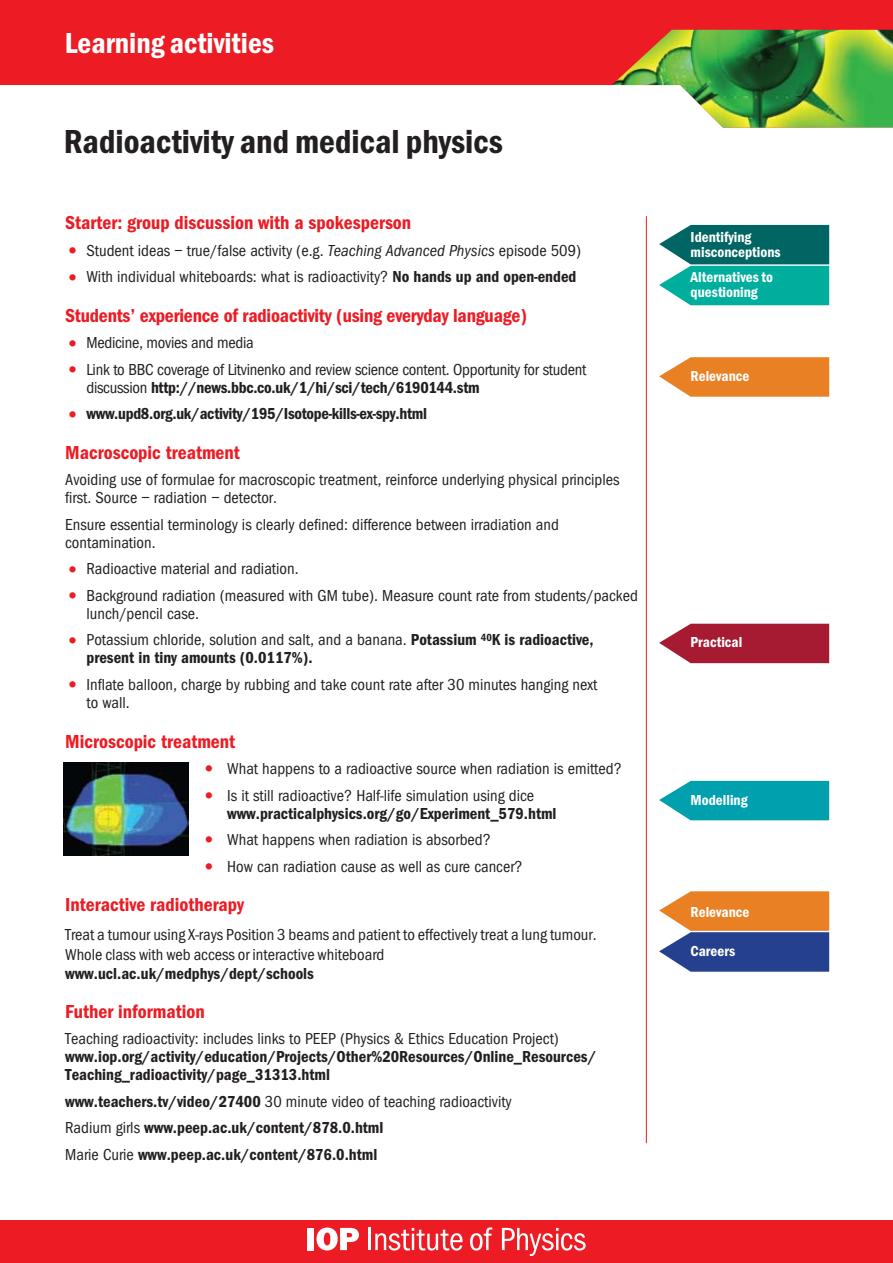
<style>
.page{position:relative;width:893px;height:1263px;background:#fff}
.page>*{position:absolute;margin:0;border:0;box-sizing:border-box;transform-origin:0 0}
.t1{font:600 34.5px "Franklin Got Cd Io P";color:#231f20}
.t2{font:600 30px "Franklin Got Cd Io P";color:#fff}
.t3{font:600 19.5px "Franklin Got Cd Io P";color:#ed1c24}
.t4{font:16.5px/18px "Franklin Got Cd Io P";color:#231f20}
.t5{font:600 16.5px/18px "Franklin Got Cd Io P";color:#231f20}
.t6{font:600 15px/15px "Franklin Got Cd Io P";color:#fff}
.s1{font-weight:600;font-size:22.5px;color:#ed1c24}
.s2{font-style:italic}
.s3{font-weight:600}
.s4{font-size:22.5px;color:#ed1c24}
.s5{font-weight:400;font-size:22.5px;color:#ed1c24}
.s6{font-weight:400}
</style>
<div class="page">
<div style="left:0;top:1220px;width:893px;height:43px;background:#ed1c24"></div>
<div style="left:307px;top:1228px;width:7px;height:22px;background:#fff"></div>
<svg style="left:317px;top:1227px;width:42px;height:23px"></svg>
<hr style="left:369px;top:1228px;width:2px;height:22px;background:#fff">
<svg style="left:375px;top:1228px;width:88px;height:22px"></svg>
<svg style="left:470px;top:1227px;width:22px;height:23px"></svg>
<svg style="left:502px;top:1228px;width:84px;height:28px"></svg>
<img style="left:611px;top:85px;width:282px;height:43px">
<svg style="left:0;top:0;width:893px;height:85px;background:#d13328"></svg>
<svg style="left:659px;top:624px;width:170px;height:39px;background:#ae2f44"></svg>
<svg style="left:659px;top:781px;width:170px;height:39px;background:#17a8b6"></svg>
<svg style="left:659px;top:225px;width:170px;height:80px;background:#1b968d"></svg>
<svg style="left:659px;top:891px;width:170px;height:81px;background:#94726c"></svg>
<svg style="left:659px;top:357px;width:170px;height:40px;background:#eb8d3b"></svg>
<img style="left:64px;top:763px;width:125px;height:92px">
<hr style="left:646px;top:216px;width:1px;height:927px;background:#ed1c24">
<h2 class="t2" style="left:65px;top:26px;width:211px">Learning activities</h2>
<h1 class="t1" style="left:64px;top:122px;width:441px">Radioactivity and medical physics</h1>
<p class="t3" style="left:65px;top:212px;width:348px">Starter: group discussion with a spokesperson</p>
<p class="t4" style="left:65px;top:242px;width:517px"><span class="s1">•</span> Student ideas – true/false activity (e.g. <span class="s2">Teaching Advanced Physics</span> episode 509)</p>
<p class="t4" style="left:65px;top:268px;width:513px"><span class="s1">•</span> With individual whiteboards: what is radioactivity? <span class="s3">No hands up and open-ended</span></p>
<p class="t3" style="left:65px;top:304px;width:463px">Students’ experience of radioactivity (using everyday language)</p>
<p class="t4" style="left:65px;top:334px;width:190px"><span class="s1">•</span> Medicine, movies and media</p>
<p class="t4" style="left:86px;top:361px;width:501px;text-indent:-21px"><span class="s4">•</span> Link to BBC coverage of Litvinenko and review science content. Opportunity for student discussion <span class="s3">http://news.bbc.co.uk/1/hi/sci/tech/6190144.stm</span></p>
<p class="t5" style="left:65px;top:405px;width:363px"><span class="s5">•</span> www.upd8.org.uk/activity/195/Isotope-kills-ex-spy.html</p>
<p class="t3" style="left:65px;top:441px;width:176px">Macroscopic treatment</p>
<p class="t4" style="left:65px;top:471px;width:556px">Avoiding use of formulae for macroscopic treatment, reinforce underlying physical principles first. Source – radiation – detector.</p>
<p class="t4" style="left:65px;top:516px;width:495px">Ensure essential terminology is clearly defined: difference between irradiation and contamination.</p>
<p class="t4" style="left:65px;top:560px;width:235px"><span class="s4">•</span> Radioactive material and radiation.</p>
<p class="t4" style="left:86px;top:587px;width:553px;text-indent:-21px"><span class="s4">•</span> Background radiation (measured with GM tube). Measure count rate from students/packed lunch/pencil case.</p>
<p class="t5" style="left:86px;top:631px;width:509px;text-indent:-21px"><span class="s5">•</span> <span class="s6">Potassium chloride, solution and salt, and a banana.</span> Potassium <sup>40</sup>K is radioactive, present in tiny amounts (0.0117%).</p>
<p class="t4" style="left:86px;top:676px;width:512px;text-indent:-21px"><span class="s4">•</span> Inflate balloon, charge by rubbing and take count rate after 30 minutes hanging next to wall.</p>
<p class="t3" style="left:65px;top:730px;width:172px">Microscopic treatment</p>
<p class="t4" style="left:201px;top:760px;width:422px"><span class="s1">•</span> What happens to a radioactive source when radiation is emitted?</p>
<p class="t4" style="left:227px;top:786px;width:331px;text-indent:-26px"><span class="s4">•</span> Is it still radioactive? Half-life simulation using dice <span class="s3">www.practicalphysics.org/go/Experiment_579.html</span></p>
<p class="t4" style="left:201px;top:831px;width:291px"><span class="s4">•</span> What happens when radiation is absorbed?</p>
<p class="t4" style="left:201px;top:857px;width:323px"><span class="s4">•</span> How can radiation cause as well as cure cancer?</p>
<p class="t3" style="left:65px;top:893px;width:181px">Interactive radiotherapy</p>
<p class="t4" style="left:65px;top:925px;width:533px;line-height:19.5px">Treat a tumour using X-rays Position 3 beams and patient to effectively treat a lung tumour.<br>Whole class with web access or interactive whiteboard</p>
<p class="t5" style="left:65px;top:965px;width:250px">www.ucl.ac.uk/medphys/dept/schools</p>
<p class="t3" style="left:65px;top:1000px;width:141px">Futher information</p>
<p class="t4" style="left:65px;top:1030px;width:495px">Teaching radioactivity: includes links to PEEP (Physics &amp; Ethics Education Project)</p>
<p class="t5" style="left:65px;top:1048px;width:533px">www.iop.org/activity/education/Projects/Other%20Resources/Online_Resources/<br>Teaching_radioactivity/page_31313.html</p>
<p class="t5" style="left:65px;top:1088px;width:448px;line-height:26.5px">www.teachers.tv/video/27400 <span class="s6">30 minute video of teaching radioactivity<br>Radium girls</span> www.peep.ac.uk/content/878.0.html<br><span class="s6">Marie Curie</span> www.peep.ac.uk/content/876.0.html</p>
<p class="t6" style="left:691px;top:230px;width:91px">Identifying misconceptions</p>
<p class="t6" style="left:691px;top:269px;width:84px">Alternatives to questioning</p>
<p class="t6" style="left:691px;top:369px;width:60px">Relevance</p>
<p class="t6" style="left:691px;top:635px;width:53px">Practical</p>
<p class="t6" style="left:691px;top:793px;width:59px">Modelling</p>
<p class="t6" style="left:691px;top:905px;width:60px">Relevance</p>
<p class="t6" style="left:691px;top:944px;width:46px">Careers</p>
</div>
